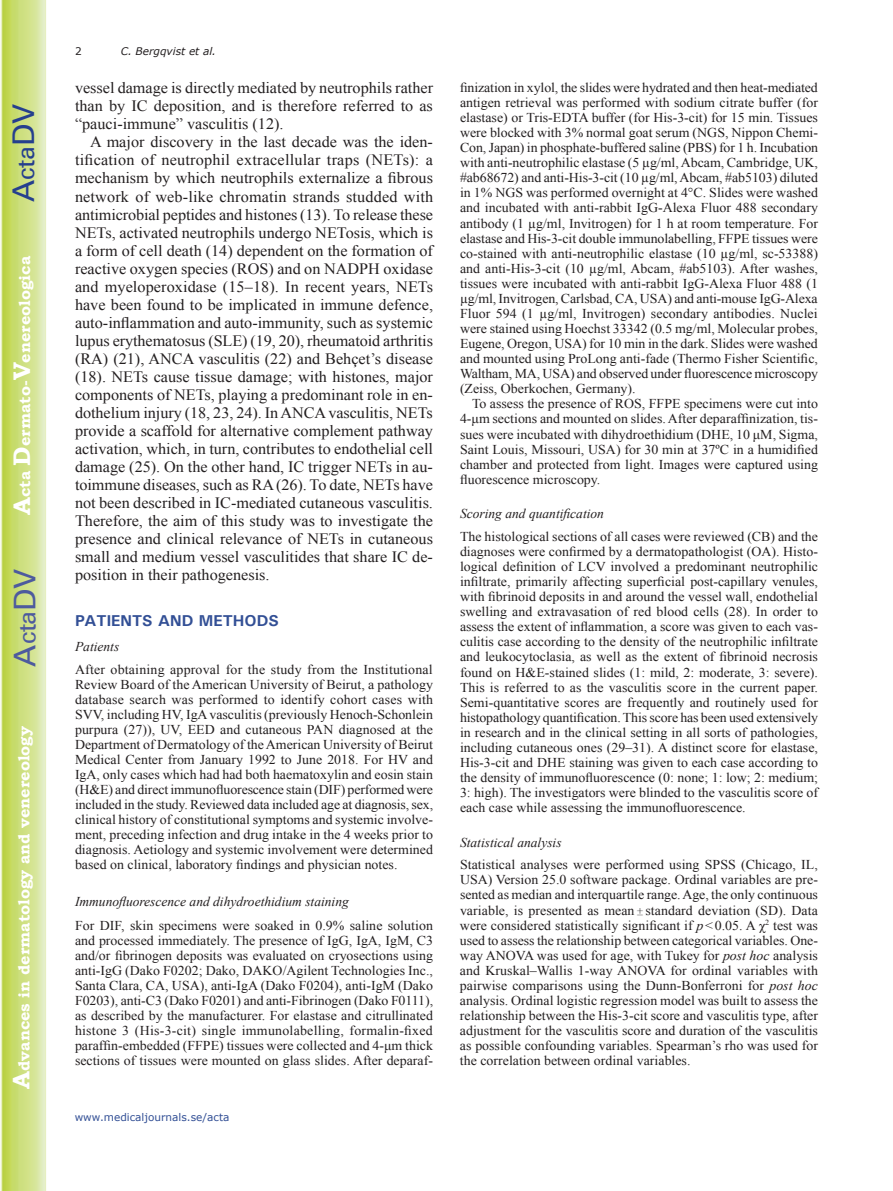
<style>
.page{position:relative;width:893px;height:1191px;background:#fff}
.page>*{position:absolute;margin:0;border:0;box-sizing:border-box;transform-origin:0 0}
.t1{font:30px "Univers";color:#4d5a9e}
.t2{font:30px "Univers";color:#253f8e}
.t3{font:15.75px/18px "Times New Roman";color:#231f20;text-align:justify}
.t4{font:700 15.75px "Bookman Old Style";color:#fff}
.t5{font:700 15.75px "Univers";color:#324f95}
.t6{font:13.5px/15px "Times New Roman";color:#231f20;text-align:justify}
.t7{font:italic 13.5px "Times New Roman";color:#231f20}
.t8{font:10.5px "Verdana";color:#324f95}
.t9{font:italic 10.5px "Verdana";color:#231f20}
.t10{font:10.5px "Verdana";color:#231f20}
.s1{font-size:24px}
.s2{font-family:"Perpetua";font-size:10.5px}
.s3{font-style:italic}
</style>
<div class="page">
<svg style="left:1px;top:0;width:45px;height:1191px;background:#cfe084"></svg>
<h1 class="t2" style="left:6px;top:202px;width:100px;rotate:-90deg">A<span class="s1">cta</span>DV</h1>
<p class="t4" style="left:15px;top:515px;width:260px;rotate:-90deg"><span class="s1">A</span>cta <span class="s1">D</span>ermato-<span class="s1">V</span>enereologica</p>
<h1 class="t1" style="left:7px;top:666px;width:100px;rotate:-90deg">A<span class="s1">cta</span>DV</h1>
<p class="t4" style="left:15px;top:1088px;width:364px;rotate:-90deg"><span class="s1">A</span>dvances in dermatology and venereology</p>
<p class="t10" style="left:75px;top:44px;width:8px">2</p>
<p class="t9" style="left:121px;top:44px;width:97px">C. Bergqvist et al.</p>
<p class="t3" style="left:75px;top:79px;width:360px">vessel damage is directly mediated by neutrophils rather than by IC deposition, and is therefore referred to as “pauci-immune” vasculitis (12).</p>
<p class="t3" style="left:75px;top:133px;width:360px;text-indent:15px">A major discovery in the last decade was the iden&shy;tification of neutrophil extracellular traps (NETs): a mechanism by which neutrophils externalize a fibrous network of web-like chromatin strands studded with antimicrobial peptides and histones (13). To release these NETs, activated neutrophils undergo NETosis, which is a form of cell death (14) dependent on the formation of reactive oxygen species (ROS) and on NADPH oxidase and myeloperoxidase (15–18). In recent years, NETs have been found to be implicated in immune defence, auto-inflammation and auto-immunity, such as systemic lupus erythematosus (SLE) (19, 20), rheumatoid arthritis (RA) (21), ANCA vasculitis (22) and Behçet’s disease (18). NETs cause tissue damage; with histones, major components of NETs, playing a predominant role in en&shy;dothelium injury (18, 23, 24). In ANCA vasculitis, NETs provide a scaffold for alternative complement pathway activation, which, in turn, contributes to endothelial cell damage (25). On the other hand, IC trigger NETs in au&shy;toimmune diseases, such as RA (26). To date, NETs have not been described in IC-mediated cutaneous vasculitis.<br>Therefore, the aim of this study was to investigate the presence and clinical relevance of NETs in cutaneous small and medium vessel vasculitides that share IC de&shy;position in their pathogenesis.</p>
<p class="t5" style="left:75px;top:610px;width:206px">PATIENTS AND METHODS</p>
<p class="t7" style="left:75px;top:637px;width:46px">Patients</p>
<p class="t6" style="left:75px;top:661px;width:360px">After obtaining approval for the study from the Institutional Review Board of the American University of Beirut, a pathology database search was performed to identify cohort cases with SVV, including HV, IgA vasculitis (previously Henoch-Schonlein purpura (27)), UV, EED and cutaneous PAN diagnosed at the Department of Dermatology of the American University of Beirut Medical Center from January 1992 to June 2018. For HV and IgA, only cases which had had both haematoxylin and eosin stain (H&amp;E) and direct immunofluorescence stain (DIF) performed were included in the study. Reviewed data included age at diagnosis, sex, clinical history of constitutional symptoms and systemic involve&shy;ment, preceding infection and drug intake in the 4 weeks prior to diagnosis. Aetiology and systemic involvement were determined based on clinical, laboratory findings and physician notes.</p>
<p class="t7" style="left:75px;top:892px;width:275px">Immunofluorescence and dihydroethidium staining</p>
<p class="t6" style="left:75px;top:918px;width:360px">For DIF, skin specimens were soaked in 0.9% saline solution and processed immediately. The presence of IgG, IgA, IgM, C3 and/or fibrinogen deposits was evaluated on cryosections using anti-IgG (Dako F0202; Dako, DAKO/Agilent Technologies Inc., Santa Clara, CA, USA), anti-IgA (Dako F0204), anti-IgM (Dako F0203), anti-C3 (Dako F0201) and anti-Fibrinogen (Dako F0111), as described by the manufacturer. For elastase and citrullinated histone 3 (His-3-cit) single immunolabelling, formalin-fixed paraffin-embedded (FFPE) tissues were collected and 4-μm thick sections of tissues were mounted on glass slides. After deparaf-</p>
<p class="t8" style="left:75px;top:1110px;width:156px">www.medicaljournals.se/acta</p>
<p class="t6" style="left:460px;top:80px;width:360px">finization in xylol, the slides were hydrated and then heat-mediated antigen retrieval was performed with sodium citrate buffer (for elastase) or Tris-EDTA buffer (for His-3-cit) for 15 min. Tissues were blocked with 3% normal goat serum (NGS, Nippon Chemi-Con, Japan) in phosphate-buffered saline (PBS) for 1 h. Incubation with anti-neutrophilic elastase (5 µg/ml, Abcam, Cambridge, UK, #ab68672) and anti-His-3-cit (10 µg/ml, Abcam, #ab5103) diluted in 1% NGS was performed overnight at 4°C. Slides were washed and incubated with anti-rabbit IgG-Alexa Fluor 488 secondary antibody (1 µg/ml, Invitrogen) for 1 h at room temperature. For elastase and His-3-cit double immunolabelling, FFPE tissues were co-stained with anti-neutrophilic elastase (10 µg/ml, sc-53388) and anti-His-3-cit (10 µg/ml, Abcam, #ab5103). After washes, tissues were incubated with anti-rabbit IgG-Alexa Fluor 488 (1 µg/ml, Invitrogen, Carlsbad, CA, USA) and anti-mouse IgG-Alexa Fluor 594 (1 µg/ml, Invitrogen) secondary antibodies. Nuclei were stained using Hoechst 33342 (0.5 mg/ml, Molecular probes, Eugene, Oregon, USA) for 10 min in the dark. Slides were washed and mounted using ProLong anti-fade (Thermo Fisher Scientific, Waltham, MA, USA) and observed under fluorescence microscopy (Zeiss, Oberkochen, Germany).</p>
<p class="t6" style="left:460px;top:396px;width:360px;text-indent:12px">To assess the presence of ROS, FFPE specimens were cut into 4-μm sections and mounted on slides. After deparaffinization, tis&shy;sues were incubated with dihydroethidium (DHE, 10 μM, Sigma, Saint Louis, Missouri, USA) for 30 min at 37ºC in a humidified chamber and protected from light. Images were captured using fluorescence microscopy.</p>
<p class="t7" style="left:460px;top:504px;width:146px">Scoring and quantification</p>
<p class="t6" style="left:460px;top:528px;width:360px">The histological sections of all cases were reviewed (CB) and the diagnoses were confirmed by a dermatopathologist (OA). Histo&shy;logical definition of LCV involved a predominant neutrophilic infiltrate, primarily affecting superficial post-capillary venules, with fibrinoid deposits in and around the vessel wall, endothelial swelling and extravasation of red blood cells (28). In order to assess the extent of inflammation, a score was given to each vas&shy;culitis case according to the density of the neutrophilic infiltrate and leukocytoclasia, as well as the extent of fibrinoid necrosis found on H&amp;E-stained slides (1: mild, 2: moderate, 3: severe).<br>This is referred to as the vasculitis score in the current paper.<br>Semi-quantitative scores are frequently and routinely used for histopathology quantification. This score has been used extensively in research and in the clinical setting in all sorts of pathologies, including cutaneous ones (29–31). A distinct score for elastase, His-3-cit and DHE staining was given to each case according to the density of immunofluorescence (0: none; 1: low; 2: medium; 3: high). The investigators were blinded to the vasculitis score of each case while assessing the immunofluorescence.</p>
<p class="t7" style="left:460px;top:833px;width:103px">Statistical analysis</p>
<p class="t6" style="left:460px;top:857px;width:360px">Statistical analyses were performed using SPSS (Chicago, IL, USA) Version 25.0 software package. Ordinal variables are pre&shy;sented as median and interquartile range. Age, the only continuous variable, is presented as mean <span class="s2">±</span> standard deviation (SD). Data were considered statistically significant if <span class="s3">p</span>&lt;0.05. A χ<sup>2</sup> test was used to assess the relationship between categorical variables. One&shy;way ANOVA was used for age, with Tukey for <span class="s3">post hoc</span> analysis and Kruskal–Wallis 1-way ANOVA for ordinal variables with pairwise comparisons using the Dunn-Bonferroni for <span class="s3">post hoc </span>analysis. Ordinal logistic regression model was built to assess the relationship between the His-3-cit score and vasculitis type, after adjustment for the vasculitis score and duration of the vasculitis as possible confounding variables. Spearman’s rho was used for the correlation between ordinal variables.</p>
</div>
